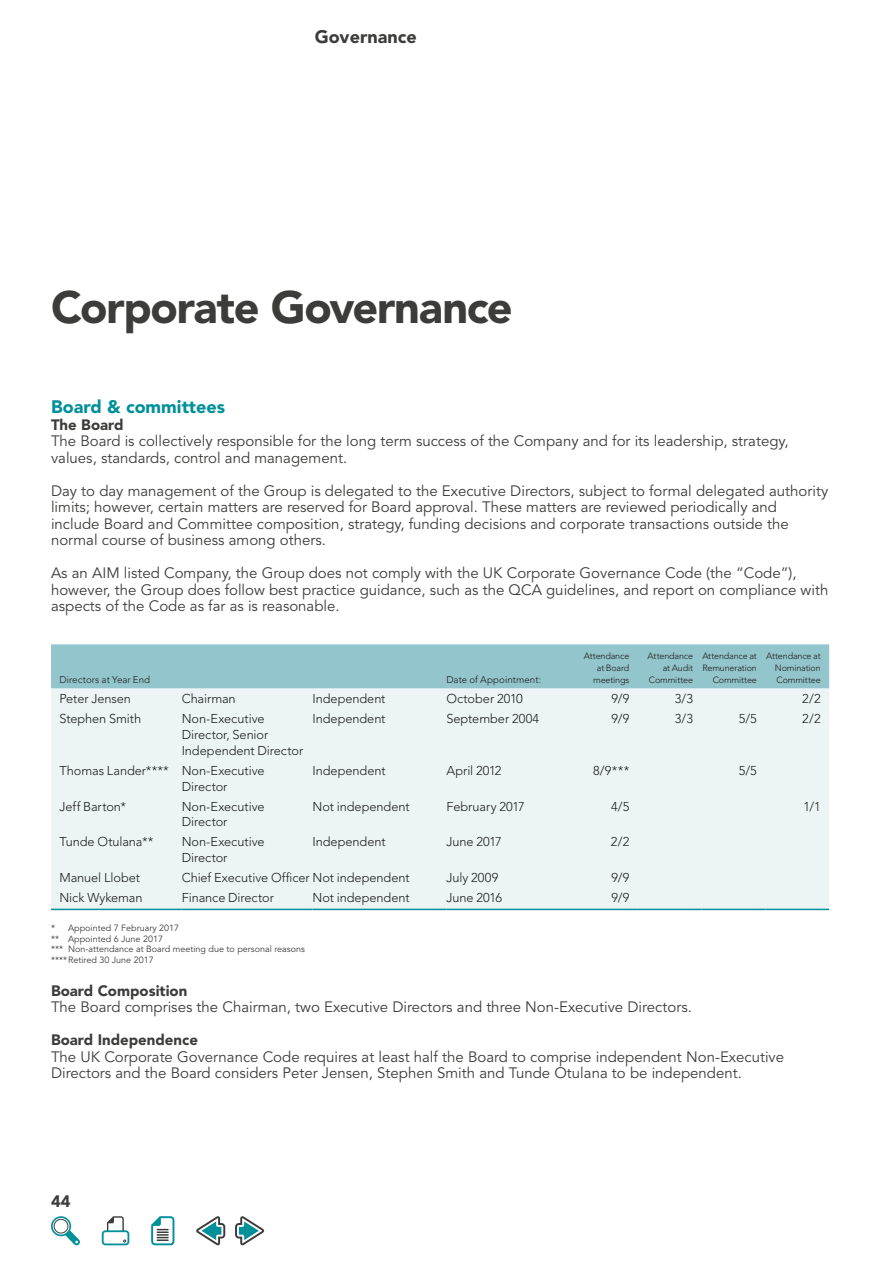
<style>
.page{position:relative;width:893px;height:1263px;background:#fff}
.page>*{position:absolute;margin:0;border:0;box-sizing:border-box;transform-origin:0 0}
.MainheadLevel1{font:900 45px "Avenir LT Std";letter-spacing:-.03em;color:#3c3c3b}
.SubheadLevel1{font:900 18px "Avenir LT Std";color:#00909a}
.t1{font:900 18px "Avenir LT Std";color:#3c3c3b}
.t2{font:900 16.5px "Avenir LT Std";color:#3c3c3b}
.BodyText{font:15px/16.5px "Avenir LT Std";color:#3c3c3b}
.SubheadLevel2{font:900 15px "Avenir LT Std";color:#3c3c3b}
.TableText{font:300 12.75px/15.8px "Avenir LT Std";letter-spacing:-.005em;color:#1d1d1b}
.TableTextFiguresOpen{font:300 12.75px "Avenir LT Std";color:#1d1d1b}
.TableHeadText{font:300 9.75px "Avenir LT Std";color:#1d1d1b}
.TableHeadFigures{font:300 9px/12px "Avenir LT Std";letter-spacing:-.015em;color:#1d1d1b;text-align:right}
.BodyTextNotesIndent{font:9px "Avenir LT Std";color:#3c3c3b}
</style>
<div class="page">
<div style="left:51px;top:644px;width:778px;height:44px;background:#93c5cc"></div>
<div style="left:51px;top:688px;width:778px;height:221px;background:#ecf4f6"></div>
<hr style="left:51px;top:909px;width:131px;height:1px;background:#00909a">
<hr style="left:182px;top:909px;width:131px;height:1px;background:#00909a">
<hr style="left:313px;top:909px;width:133px;height:1px;background:#00909a">
<hr style="left:446px;top:909px;width:128px;height:1px;background:#00909a">
<hr style="left:574px;top:909px;width:64px;height:1px;background:#00909a">
<hr style="left:638px;top:909px;width:64px;height:1px;background:#00909a">
<hr style="left:702px;top:909px;width:63px;height:1px;background:#00909a">
<hr style="left:765px;top:909px;width:64px;height:1px;background:#00909a">
<svg style="left:51px;top:1216px;width:29px;height:30px"></svg>
<div style="left:54px;top:1219px;width:14px;height:14px;border:1px solid #3c3c3b;border-radius:50%"></div>
<svg style="left:102px;top:1230px;width:27px;height:15px"></svg>
<div style="left:104px;top:1232px;width:23px;height:11px;background:#fff;border-radius:2px"></div>
<svg style="left:107px;top:1216px;width:19px;height:26px"></svg>
<svg style="left:151px;top:1216px;width:23px;height:29px"></svg>
<svg style="left:196px;top:1216px;width:29px;height:30px"></svg>
<svg style="left:235px;top:1216px;width:30px;height:30px"></svg>
<p class="t1" style="left:315px;top:26px;width:104px">Governance</p>
<h1 class="MainheadLevel1" style="left:51px;top:280px;width:463px">Corporate Governance</h1>
<p class="SubheadLevel1" style="left:51px;top:396px;width:176px">Board &amp; committees</p>
<p class="SubheadLevel2" style="left:51px;top:415px;width:74px">The Board</p>
<p class="BodyText" style="left:51px;top:433px;width:739px">The Board is collectively responsible for the long term success of the Company and for its leadership, strategy, values, standards, control and management.</p>
<p class="BodyText" style="left:51px;top:483px;width:779px">Day to day management of the Group is delegated to the Executive Directors, subject to formal delegated authority limits; however, certain matters are reserved for Board approval. These matters are reviewed periodically and include Board and Committee composition, strategy, funding decisions and corporate transactions outside the normal course of business among others.</p>
<p class="BodyText" style="left:51px;top:565px;width:779px">As an AIM listed Company, the Group does not comply with the UK Corporate Governance Code (the “Code”), however, the Group does follow best practice guidance, such as the QCA guidelines, and report on compliance with aspects of the Code as far as is reasonable.</p>
<p class="TableHeadText" style="left:60px;top:674px;width:92px">Directors at Year End</p>
<p class="TableHeadText" style="left:446px;top:674px;width:96px">Date of Appointment:</p>
<p class="TableHeadFigures" style="left:584px;top:650px;width:47px">Attendance at Board meetings</p>
<p class="TableHeadFigures" style="left:648px;top:650px;width:47px">Attendance at Audit<br>Committee</p>
<p class="TableHeadFigures" style="left:702px;top:650px;width:56px">Attendance at<br>Remuneration<br>Committee</p>
<p class="TableHeadFigures" style="left:775px;top:650px;width:47px;text-align:justify;text-indent:-9px">Attendance at Nomination Committee</p>
<p class="TableText" style="left:60px;top:691px;width:73px">Peter Jensen</p>
<p class="TableText" style="left:182px;top:691px;width:55px">Chairman</p>
<p class="TableText" style="left:313px;top:691px;width:74px">Independent</p>
<p class="TableText" style="left:446px;top:691px;width:78px">October 2010</p>
<p class="TableTextFiguresOpen" style="left:611px;top:691px;width:19px">9/9</p>
<p class="TableTextFiguresOpen" style="left:675px;top:691px;width:20px">3/3</p>
<p class="TableTextFiguresOpen" style="left:802px;top:691px;width:20px">2/2</p>
<p class="TableText" style="left:60px;top:711px;width:83px">Stephen Smith</p>
<p class="TableText" style="left:182px;top:711px;width:123px">Non-Executive<br>Director, Senior<br>Independent Director</p>
<p class="TableText" style="left:313px;top:711px;width:74px">Independent</p>
<p class="TableText" style="left:446px;top:711px;width:94px">September 2004</p>
<p class="TableTextFiguresOpen" style="left:611px;top:711px;width:19px">9/9</p>
<p class="TableTextFiguresOpen" style="left:675px;top:711px;width:20px">3/3</p>
<p class="TableTextFiguresOpen" style="left:739px;top:711px;width:20px">5/5</p>
<p class="TableTextFiguresOpen" style="left:802px;top:711px;width:20px">2/2</p>
<p class="TableText" style="left:60px;top:762px;width:111px">Thomas Lander****</p>
<p class="TableText" style="left:182px;top:762px;width:84px">Non-Executive<br>Director</p>
<p class="TableText" style="left:313px;top:762px;width:74px">Independent</p>
<p class="TableText" style="left:447px;top:762px;width:56px">April 2012</p>
<p class="TableTextFiguresOpen" style="left:593px;top:763px;width:38px">8/9***</p>
<p class="TableTextFiguresOpen" style="left:739px;top:763px;width:20px">5/5</p>
<p class="TableText" style="left:60px;top:798px;width:68px">Jeff Barton*</p>
<p class="TableText" style="left:182px;top:798px;width:84px">Non-Executive<br>Director</p>
<p class="TableText" style="left:313px;top:798px;width:98px">Not independent</p>
<p class="TableText" style="left:447px;top:798px;width:80px">February 2017</p>
<p class="TableTextFiguresOpen" style="left:611px;top:799px;width:20px">4/5</p>
<p class="TableTextFiguresOpen" style="left:803px;top:799px;width:19px">1/1</p>
<p class="TableText" style="left:60px;top:834px;width:95px">Tunde Otulana**</p>
<p class="TableText" style="left:182px;top:834px;width:84px">Non-Executive<br>Director</p>
<p class="TableText" style="left:313px;top:834px;width:74px">Independent</p>
<p class="TableText" style="left:447px;top:834px;width:57px">June 2017</p>
<p class="TableTextFiguresOpen" style="left:611px;top:834px;width:20px">2/2</p>
<p class="TableText" style="left:60px;top:870px;width:82px">Manuel Llobet</p>
<p class="TableText" style="left:182px;top:870px;width:229px">Chief Executive Officer Not independent</p>
<p class="TableText" style="left:447px;top:870px;width:53px">July 2009</p>
<p class="TableTextFiguresOpen" style="left:611px;top:870px;width:19px">9/9</p>
<p class="TableText" style="left:60px;top:890px;width:85px">Nick Wykeman</p>
<p class="TableText" style="left:182px;top:890px;width:94px">Finance Director</p>
<p class="TableText" style="left:313px;top:890px;width:98px">Not independent</p>
<p class="TableText" style="left:447px;top:890px;width:57px">June 2016</p>
<p class="TableTextFiguresOpen" style="left:611px;top:890px;width:19px">9/9</p>
<p class="BodyTextNotesIndent" style="left:51px;top:923px;width:130px">* Appointed 7 February 2017</p>
<p class="BodyTextNotesIndent" style="left:51px;top:933px;width:114px">** Appointed 6 June 2017</p>
<p class="BodyTextNotesIndent" style="left:51px;top:944px;width:255px">*** Non-attendance at Board meeting due to personal reasons</p>
<p class="BodyTextNotesIndent" style="left:51px;top:954px;width:104px">****Retired 30 June 2017</p>
<p class="SubheadLevel2" style="left:51px;top:981px;width:138px">Board Composition</p>
<p class="BodyText" style="left:51px;top:999px;width:642px">The Board comprises the Chairman, two Executive Directors and three Non-Executive Directors.</p>
<p class="SubheadLevel2" style="left:51px;top:1031px;width:148px">Board Independence</p>
<p class="BodyText" style="left:51px;top:1049px;width:735px">The UK Corporate Governance Code requires at least half the Board to comprise independent Non-Executive<br>Directors and the Board considers Peter Jensen, Stephen Smith and Tunde Otulana to be independent.</p>
<p class="t2" style="left:51px;top:1192px;width:21px">44</p>
</div>
